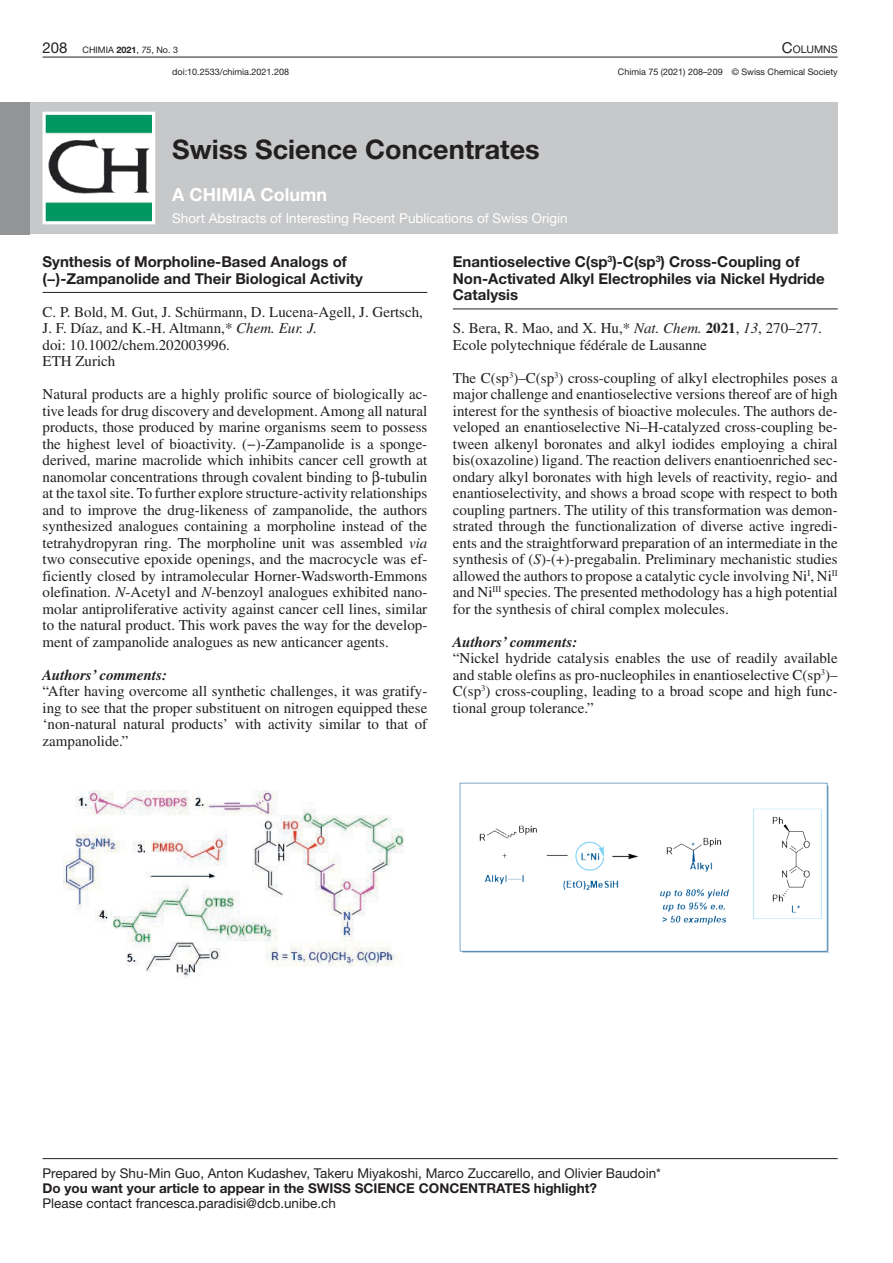
<style>
.page{position:relative;width:893px;height:1263px;background:#fff}
.page>*{position:absolute;margin:0;border:0;box-sizing:border-box;transform-origin:0 0}
.t1{font:700 27px "Helvetica Neue LT Std";color:#231f20}
.t2{font:700 18px "Helvetica Neue LT Std";color:#fff}
.t3{font:15px/16.5px "Times LT Std";color:#231f20;text-align:justify}
.t4{font:700 15px/16.5px "Helvetica Neue LT Std";color:#231f20}
.t5{font:italic 700 15px "Times LT Std";color:#231f20}
.t6{font:13.5px "Helvetica Neue LT Std";color:#231f20}
.t7{font:700 13.5px "Helvetica Neue LT Std";color:#231f20}
.t8{font:13.5px "Helvetica Neue LT Std";color:#fff}
.t9{font:10.5px "Helvetica Neue LT Std";color:#231f20}
.t10{font:9px "Helvetica Neue LT Std";color:#231f20}
.s1{font-size:15px}
.s2{font-weight:700}
.s3{font-style:italic}
</style>
<div class="page">
<hr style="left:43px;top:57px;width:795px;height:1px;background:#231f20">
<hr style="left:43px;top:1158px;width:795px;height:1px;background:#231f20">
<div style="left:0;top:102px;width:838px;height:132px;background:#c7c8ca"></div>
<div style="left:0;top:102px;width:30px;height:132px;background:#939598"></div>
<img style="left:47px;top:116px;width:104px;height:104px">
<div style="left:43px;top:112px;width:112px;height:112px;border:3px solid #fff"></div>
<hr style="left:43px;top:292px;width:384px;height:1px;background:#231f20">
<hr style="left:453px;top:309px;width:385px;height:1px;background:#231f20">
<img style="left:64px;top:790px;width:340px;height:188px">
<img style="left:459px;top:782px;width:370px;height:171px">
<p class="t10" style="left:43px;top:44px;width:137px"><span class="s1">208</span> CHIMIA <span class="s2">2021</span>, <span class="s3">75</span>, No. 3</p>
<p class="t9" style="left:782px;top:43px;width:57px"><span class="s1">C</span>OLUMNS</p>
<p class="t10" style="left:172px;top:67px;width:118px">doi:10.2533/chimia.2021.208</p>
<p class="t10" style="left:618px;top:67px;width:221px">Chimia 75 (2021) 208–209 © Swiss Chemical Society</p>
<h1 class="t1" style="left:172px;top:133px;width:369px">Swiss Science Concentrates</h1>
<p class="t2" style="left:172px;top:183px;width:156px">A CHIMIA Column</p>
<p class="t8" style="left:172px;top:211px;width:397px">Short Abstracts of Interesting Recent Publications of Swiss Origin</p>
<p class="t4" style="left:43px;top:253px;width:322px">Synthesis of Morpholine-Based Analogs of (−)-Zampanolide and Their Biological Activity</p>
<p class="t3" style="left:43px;top:303px;width:382px;text-align:left">C. P. Bold, M. Gut, J. Schürmann, D. Lucena-Agell, J. Gertsch, J. F. Díaz, and K.-H. Altmann,* <span class="s3">Chem. Eur. J.<br></span>doi: 10.1002/chem.202003996.<br>ETH Zurich</p>
<p class="t3" style="left:43px;top:386px;width:386px">Natural products are a highly prolific source of biologically ac&shy;tive leads for drug discovery and development. Among all natural products, those produced by marine organisms seem to possess the highest level of bioactivity. (−)-Zampanolide is a sponge&shy;derived, marine macrolide which inhibits cancer cell growth at nanomolar concentrations through covalent binding to -tubulin at the taxol site. To further explore structure-activity relationships and to improve the drug-likeness of zampanolide, the authors synthesized analogues containing a morpholine instead of the tetrahydropyran ring. The morpholine unit was assembled <span class="s3">via </span>two consecutive epoxide openings, and the macrocycle was ef&shy;ficiently closed by intramolecular Horner-Wadsworth-Emmons olefination. <span class="s3">N</span>-Acetyl and <span class="s3">N</span>-benzoyl analogues exhibited nano&shy;molar antiproliferative activity against cancer cell lines, similar to the natural product. This work paves the way for the develop&shy;ment of zampanolide analogues as new anticancer agents.</p>
<p class="t5" style="left:43px;top:666px;width:126px">Authors’ comments:</p>
<p class="t3" style="left:43px;top:683px;width:386px">“After having overcome all synthetic challenges, it was gratify&shy;ing to see that the proper substituent on nitrogen equipped these ‘non-natural natural products’ with activity similar to that of zampanolide.”</p>
<p class="t4" style="left:453px;top:253px;width:373px">Enantioselective C(sp<sup>3</sup>)-C(sp<sup>3</sup>) Cross-Coupling of<br>Non-Activated Alkyl Electrophiles via Nickel Hydride<br>Catalysis</p>
<p class="t3" style="left:453px;top:320px;width:371px">S. Bera, R. Mao, and X. Hu,* <span class="s3">Nat. Chem.</span> <span class="s2">2021</span>, <span class="s3">13</span>, 270–277.<br>Ecole polytechnique fédérale de Lausanne</p>
<p class="t3" style="left:453px;top:369px;width:386px">The C(sp<sup>3</sup>)–C(sp<sup>3</sup>) cross-coupling of alkyl electrophiles poses a major challenge and enantioselective versions thereof are of high interest for the synthesis of bioactive molecules. The authors de&shy;veloped an enantioselective Ni–H-catalyzed cross-coupling be&shy;tween alkenyl boronates and alkyl iodides employing a chiral bis(oxazoline) ligand. The reaction delivers enantioenriched sec&shy;ondary alkyl boronates with high levels of reactivity, regio- and enantioselectivity, and shows a broad scope with respect to both coupling partners. The utility of this transformation was demon&shy;strated through the functionalization of diverse active ingredi&shy;ents and the straightforward preparation of an intermediate in the synthesis of (<span class="s3">S</span>)-(+)-pregabalin. Preliminary mechanistic studies allowed the authors to propose a catalytic cycle involving Ni<sup>I</sup>, Ni<sup>II </sup>and Ni<sup>III</sup> species. The presented methodology has a high potential for the synthesis of chiral complex molecules.</p>
<p class="t5" style="left:453px;top:633px;width:126px">Authors’ comments:</p>
<p class="t3" style="left:453px;top:650px;width:386px">“Nickel hydride catalysis enables the use of readily available and stable olefins as pro-nucleophiles in enantioselective C(sp<sup>3</sup>)– C(sp<sup>3</sup>) cross-coupling, leading to a broad scope and high func&shy;tional group tolerance.”</p>
<p class="t6" style="left:43px;top:1165px;width:620px">Prepared by Shu-Min Guo, Anton Kudashev, Takeru Miyakoshi, Marco Zuccarello, and Olivier Baudoin*</p>
<p class="t7" style="left:43px;top:1179px;width:556px">Do you want your article to appear in the SWISS SCIENCE CONCENTRATES highlight?</p>
<p class="t6" style="left:43px;top:1195px;width:295px">Please contact francesca.paradisi@dcb.unibe.ch</p>
</div>
